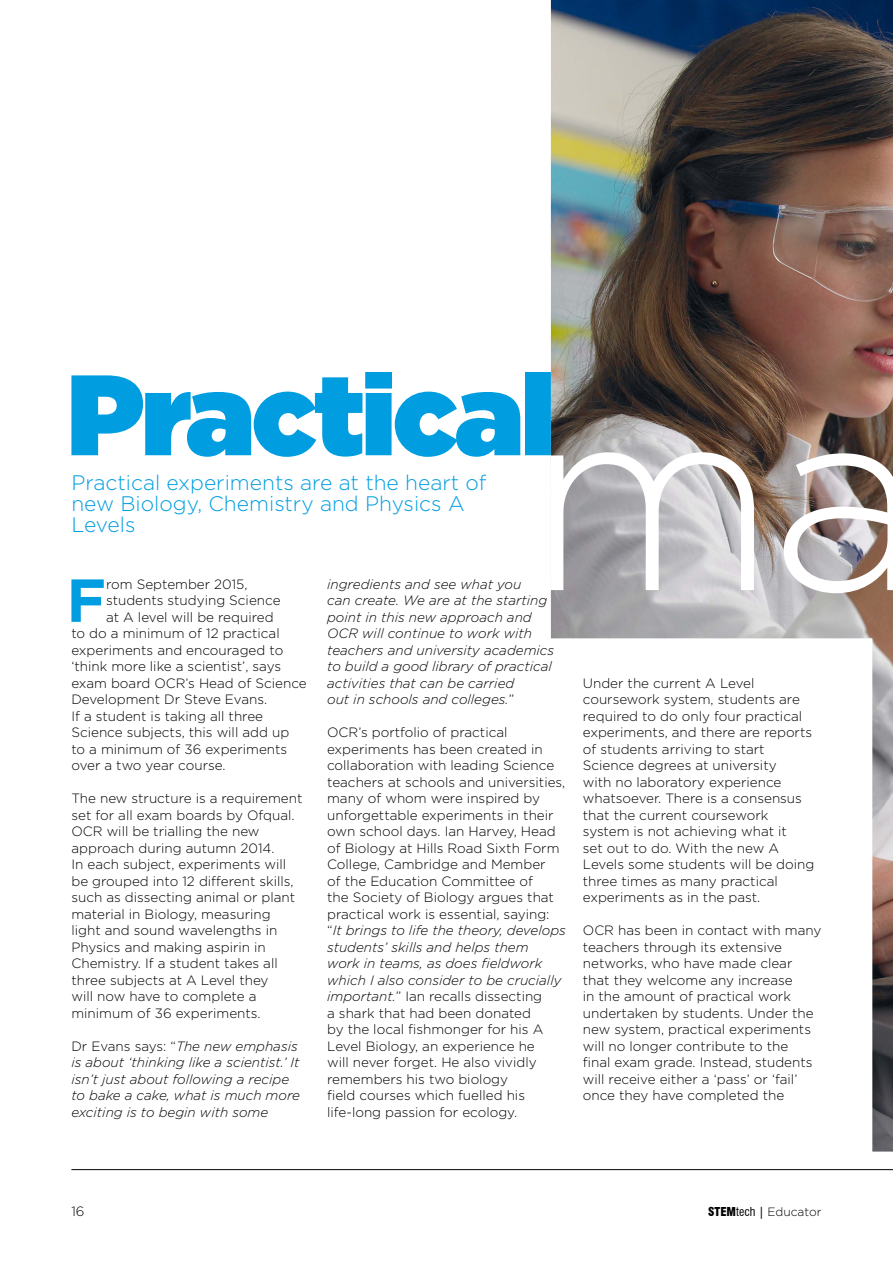
<style>
.page{position:relative;width:893px;height:1263px;background:#fff}
.page>*{position:absolute;margin:0;border:0;box-sizing:border-box;transform-origin:0 0}
.t1{font:700 60.6px "Gotham";color:#009ee0}
.t2{font:300 21px/21px "Gotham";color:#009ee0}
.t3{font:300 13.5px/16.5px "Gotham";color:#000}
.t4{font:italic 300 13.5px/16.5px "Gotham";color:#000}
.t5{font:300 12px "Gotham";color:#000}
.s1{font-style:normal}
.s2{font-style:italic}
.s3{font-family:"Swiss 721 BT";font-weight:900;font-stretch:condensed}
.s4{font-family:"Swiss 721 BT";font-weight:400;font-stretch:condensed}
</style>
<div class="page">
<hr style="left:71px;top:1169px;width:822px;height:1px;background:#000">
<img style="left:551px;top:0;width:342px;height:1151px">
<svg style="left:71px;top:372px;width:480px;height:85px"></svg>
<svg style="left:550px;top:412px;width:343px;height:181px"></svg>
<h2 class="t2" style="left:71px;top:471px;width:417px">Practical experiments are at the heart of new Biology, Chemistry and Physics A<br>Levels</h2>
<h1 class="t1" style="left:66px;top:560px;width:41px">F</h1>
<p class="t3" style="left:106px;top:575px;width:143px">rom September 2015,</p>
<p class="t3" style="left:106px;top:592px;width:176px">students studying Science</p>
<p class="t3" style="left:106px;top:608px;width:169px">at A level will be required</p>
<p class="t3" style="left:71px;top:625px;width:210px">to do a minimum of 12 practical</p>
<p class="t3" style="left:71px;top:641px;width:213px">experiments and encouraged to</p>
<p class="t3" style="left:71px;top:658px;width:211px">‘think more like a scientist’, says</p>
<p class="t3" style="left:71px;top:674px;width:237px">exam board OCR’s Head of Science</p>
<p class="t3" style="left:71px;top:691px;width:197px">Development Dr Steve Evans.</p>
<p class="t3" style="left:71px;top:707px;width:193px">If a student is taking all three</p>
<p class="t3" style="left:71px;top:724px;width:219px">Science subjects, this will add up</p>
<p class="t3" style="left:71px;top:740px;width:217px">to a minimum of 36 experiments</p>
<p class="t3" style="left:71px;top:757px;width:156px">over a two year course.</p>
<p class="t3" style="left:71px;top:790px;width:232px">The new structure is a requirement set for all exam boards by Ofqual.<br>OCR will be trialling the new approach during autumn 2014.<br>In each subject, experiments will be grouped into 12 different skills, such as dissecting animal or plant material in Biology, measuring light and sound wavelengths in<br>Physics and making aspirin in<br>Chemistry. If a student takes all three subjects at A Level they<br>will now have to complete a minimum of 36 experiments.</p>
<p class="t4" style="left:71px;top:1037px;width:230px"><span class="s1">Dr Evans says: “</span>The new emphasis is about ‘thinking like a scientist.’ It isn’t just about following a recipe to bake a cake, what is much more exciting is to begin with some</p>
<p class="t4" style="left:327px;top:575px;width:229px">ingredients and see what you<br>can create. We are at the starting point in this new approach and<br>OCR will continue to work with teachers and university academics to build a good library of practical activities that can be carried<br>out in schools and colleges.<span class="s1">”</span></p>
<p class="t3" style="left:327px;top:724px;width:240px">OCR’s portfolio of practical experiments has been created in collaboration with leading Science teachers at schools and universities, many of whom were inspired by unforgettable experiments in their own school days. Ian Harvey, Head of Biology at Hills Road Sixth Form College, Cambridge and Member<br>of the Education Committee of<br>the Society of Biology argues that practical work is essential, saying: “<span class="s2">It brings to life the theory, develops students’ skills and helps them<br>work in teams, as does fieldwork which I also consider to be crucially important.</span>” Ian recalls dissecting<br>a shark that had been donated<br>by the local fishmonger for his A Level Biology, an experience he<br>will never forget. He also vividly remembers his two biology<br>field courses which fuelled his life-long passion for ecology.</p>
<p class="t3" style="left:583px;top:674px;width:233px">Under the current A Level coursework system, students are required to do only four practical experiments, and there are reports of students arriving to start<br>Science degrees at university<br>with no laboratory experience whatsoever. There is a consensus that the current coursework system is not achieving what it<br>set out to do. With the new A<br>Levels some students will be doing three times as many practical experiments as in the past.</p>
<p class="t3" style="left:583px;top:922px;width:240px">OCR has been in contact with many teachers through its extensive networks, who have made clear that they welcome any increase<br>in the amount of practical work undertaken by students. Under the new system, practical experiments will no longer contribute to the<br>final exam grade. Instead, students will receive either a ‘pass’ or ‘fail’ once they have completed the</p>
<p class="t3" style="left:71px;top:1202px;width:15px">16</p>
<p class="t5" style="left:708px;top:1204px;width:115px"><span class="s3">STEM</span><span class="s4">tech |</span> Educator</p>
</div>
